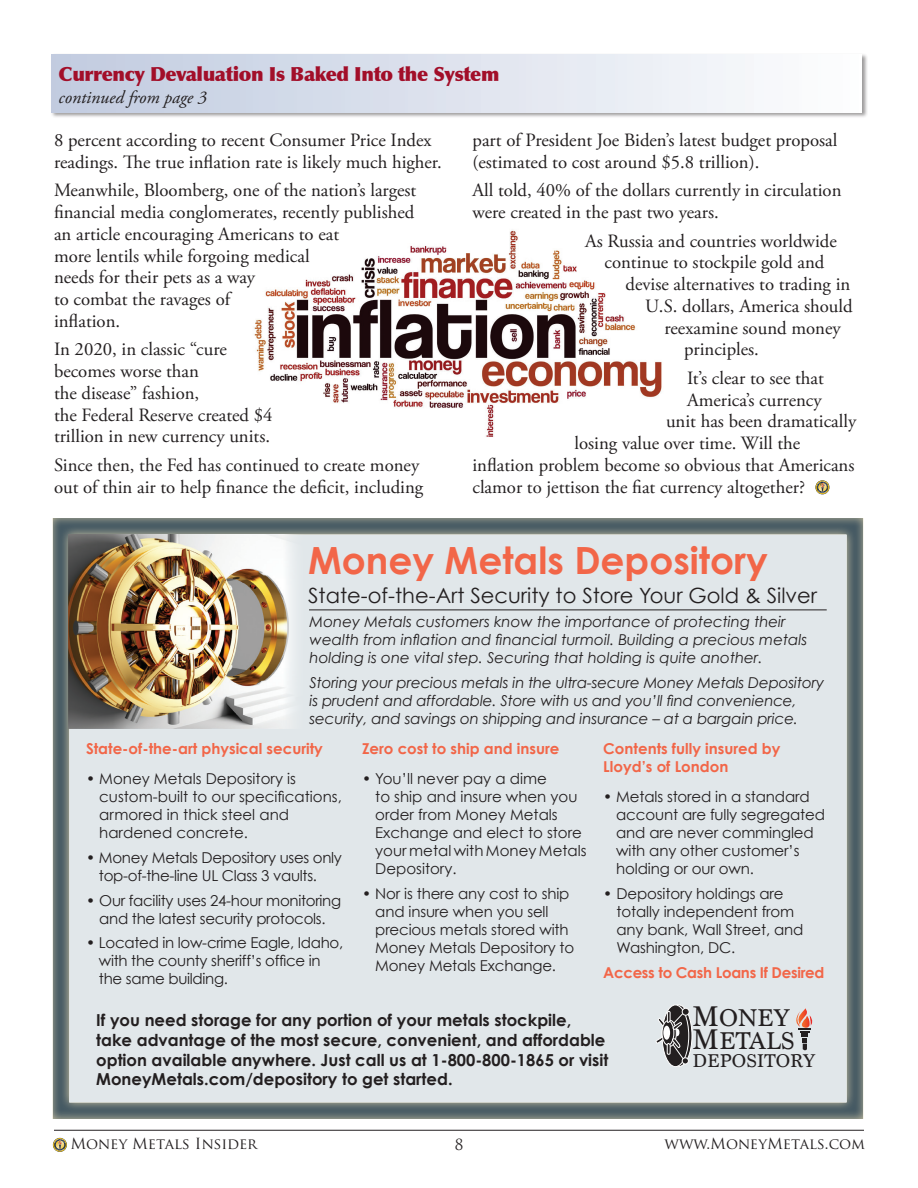
<style>
.page{position:relative;width:918px;height:1188px;background:#fff}
.page>*{position:absolute;margin:0;border:0;box-sizing:border-box;transform-origin:0 0}
.great_questions_body{font:700 37.5px "Century Gothic";color:#f26648}
.t1{font:25.5px/23.7px "Marion";color:#231f20}
.great_questions_body-2{font:21px "Century Gothic";color:#231f20}
.main_headlines{font:900 19.5px "Optima";letter-spacing:-.02em;color:#a20e29}
.t2{font:19.35px "Marion";color:#231f20}
.main_body{font:18.75px/21.8px "Adobe Garamond Pro";color:#231f20}
.main_headlines-2{font:italic 18px "Adobe Garamond Pro";color:#231f20}
.great_questions_body-3{font:700 16.5px/19.8px "Century Gothic";color:#231f20}
.great_questions_body-4{font:15px/18px "Century Gothic";letter-spacing:-.01em;color:#231f20}
.great_questions_body-5{font:italic 15px/18px "Century Gothic";letter-spacing:-.01em;color:#231f20}
.great_questions_body-6{font:700 15px/18px "Century Gothic";color:#f26648}
.t3{font:15px "Trajan Pro";color:#231f20}
.great_questions_body-7{font:700 15px "Century Gothic";letter-spacing:-.02em;color:#f26648}
.s1{font-size:30px}
</style>
<div class="page">
<hr style="left:54px;top:1130px;width:810px;height:1px;background:#231f20">
<img style="left:254px;top:230px;width:408px;height:207px">
<div style="left:51px;top:53px;width:817px;height:65px;background:#231f20;opacity:.45"></div>
<div style="left:52px;top:54px;width:810px;height:58px;background:linear-gradient(to right,#c1cbdf,#fdfdfe)"></div>
<div style="left:50px;top:516px;width:814px;height:603px;background:#ffe192;opacity:.75"></div>
<img style="left:69px;top:534px;width:239px;height:195px">
<hr style="left:309px;top:610px;width:518px;height:1px;background:#231f20">
<svg style="left:792px;top:1008px;width:22px;height:44px"></svg>
<svg style="left:665px;top:1005px;width:27px;height:62px"></svg>
<div style="left:665px;top:1005px;width:27px;height:62px;border:1px solid #fff;border-radius:50%"></div>
<svg style="left:662px;top:1005px;width:27px;height:62px"></svg>
<div style="left:662px;top:1005px;width:27px;height:62px;border:1px solid #fff;border-radius:50%"></div>
<div style="left:670px;top:1028px;width:9px;height:9px;background:#f6f5f5;border-radius:50%"></div>
<div style="left:664px;top:1020px;width:12px;height:26px;border:1px solid #fff;border-radius:50%"></div>
<svg style="left:662px;top:1021px;width:12px;height:24px"></svg>
<div style="left:662px;top:1021px;width:12px;height:24px;border:1px solid #fff;border-radius:50%"></div>
<div style="left:663px;top:1026px;width:7px;height:14px;background:#fff;border-radius:50%"></div>
<svg style="left:658px;top:1010px;width:27px;height:20px"></svg>
<div style="left:682px;top:1008px;width:7px;height:7px;background:#231f20;border-radius:50%"></div>
<div style="left:682px;top:1008px;width:8px;height:8px;border:1px solid #fff;border-radius:50%"></div>
<svg style="left:656px;top:1037px;width:32px;height:27px"></svg>
<div style="left:682px;top:1057px;width:7px;height:8px;border:1px solid #fff;border-radius:50%"></div>
<div style="left:53px;top:1138px;width:13px;height:13px;border:1px solid #162f57;border-radius:50%"></div>
<svg style="left:816px;top:481px;width:13px;height:13px"></svg>
<svg style="left:54px;top:1139px;width:12px;height:12px"></svg>
<p class="main_headlines" style="left:59px;top:62px;width:442px">Currency Devaluation Is Baked Into the System</p>
<p class="main_headlines-2" style="left:59px;top:87px;width:150px">continued from page 3</p>
<p class="main_body" style="left:54px;top:130px;width:389px">8 percent according to recent Consumer Price Index readings. The true inflation rate is likely much higher.</p>
<p class="main_body" style="left:54px;top:180px;width:364px">Meanwhile, Bloomberg, one of the nation’s largest financial media conglomerates, recently published an article encouraging Americans to eat<br>more lentils while forgoing medical<br>needs for their pets as a way<br>to combat the ravages of<br>inflation.</p>
<p class="main_body" style="left:54px;top:339px;width:220px">In 2020, in classic “cure becomes worse than<br>the disease” fashion,<br>the Federal Reserve created $4 trillion in new currency units.</p>
<p class="main_body" style="left:54px;top:455px;width:371px">Since then, the Fed has continued to create money out of thin air to help finance the deficit, including</p>
<p class="main_body" style="left:472px;top:130px;width:366px">part of President Joe Biden’s latest budget proposal (estimated to cost around $5.8 trillion).</p>
<p class="main_body" style="left:472px;top:180px;width:371px">All told, 40% of the dollars currently in circulation were created in the past two years.</p>
<p class="main_body" style="left:585px;top:230px;width:253px">As Russia and countries worldwide</p>
<p class="main_body" style="left:604px;top:252px;width:221px">continue to stockpile gold and</p>
<p class="main_body" style="left:626px;top:274px;width:226px">devise alternatives to trading in</p>
<p class="main_body" style="left:645px;top:296px;width:209px">U.S. dollars, America should</p>
<p class="main_body" style="left:664px;top:317px;width:178px">reexamine sound money</p>
<p class="main_body" style="left:684px;top:339px;width:77px">principles.</p>
<p class="main_body" style="left:687px;top:368px;width:138px">It’s clear to see that</p>
<p class="main_body" style="left:687px;top:389px;width:136px">America’s currency</p>
<p class="main_body" style="left:666px;top:411px;width:192px">unit has been dramatically</p>
<p class="main_body" style="left:574px;top:433px;width:227px">losing value over time. Will the</p>
<p class="main_body" style="left:472px;top:455px;width:384px">inflation problem become so obvious that Americans</p>
<p class="main_body" style="left:472px;top:476px;width:334px">clamor to jettison the fiat currency altogether?</p>
<p class="great_questions_body" style="left:308px;top:537px;width:461px">Money Metals Depository</p>
<p class="great_questions_body-2" style="left:308px;top:583px;width:511px">State-of-the-Art Security to Store Your Gold &amp; Silver</p>
<p class="great_questions_body-5" style="left:310px;top:613px;width:499px">Money Metals customers know the importance of protecting their wealth from inflation and financial turmoil. Building a precious metals holding is one vital step. Securing that holding is quite another.</p>
<p class="great_questions_body-5" style="left:310px;top:673px;width:516px">Storing your precious metals in the ultra-secure Money Metals Depository is prudent and affordable. Store with us and you’ll find convenience, security, and savings on shipping and insurance – at a bargain price.</p>
<p class="great_questions_body-6" style="left:86px;top:739px;width:239px">State-of-the-art physical security</p>
<p class="great_questions_body-4" style="left:99px;top:770px;width:244px;text-indent:-13px">• Money Metals Depository is custom-built to our specifications, armored in thick steel and hardened concrete.</p>
<p class="great_questions_body-4" style="left:99px;top:848px;width:245px;text-indent:-13px">• Money Metals Depository uses only top-of-the-line UL Class 3 vaults.</p>
<p class="great_questions_body-4" style="left:86px;top:891px;width:257px;text-align:center">• Our facility uses 24-hour monitoring and the latest security protocols.</p>
<p class="great_questions_body-4" style="left:99px;top:934px;width:246px;text-indent:-13px">• Located in low-crime Eagle, Idaho, with the county sheriff’s office in the same building.</p>
<p class="great_questions_body-6" style="left:362px;top:739px;width:199px">Zero cost to ship and insure</p>
<p class="great_questions_body-4" style="left:375px;top:770px;width:213px;text-indent:-13px">• You’ll never pay a dime<br>to ship and insure when you order from Money Metals<br>Exchange and elect to store your metal with Money Metals<br>Depository.</p>
<p class="great_questions_body-4" style="left:375px;top:884px;width:201px;text-indent:-13px">• Nor is there any cost to ship and insure when you sell precious metals stored with<br>Money Metals Depository to<br>Money Metals Exchange.</p>
<p class="great_questions_body-3" style="left:96px;top:1010px;width:514px">If you need storage for any portion of your metals stockpile, take advantage of the most secure, convenient, and affordable option available anywhere. Just call us at 1-800-800-1865 or visit MoneyMetals.com/depository to get started.</p>
<p class="great_questions_body-6" style="left:603px;top:739px;width:179px">Contents fully insured by<br>Lloyd’s of London</p>
<p class="great_questions_body-4" style="left:616px;top:788px;width:210px;text-indent:-13px">• Metals stored in a standard account are fully segregated and are never commingled with any other customer’s holding or our own.</p>
<p class="great_questions_body-4" style="left:617px;top:884px;width:188px;text-indent:-13px">• Depository holdings are totally independent from any bank, Wall Street, and<br>Washington, DC.</p>
<p class="great_questions_body-7" style="left:603px;top:963px;width:223px">Access to Cash Loans If Desired</p>
<p class="t1" style="left:693px;top:1006px;width:104px"><span class="s1">M</span>ONEY<br><span class="s1">M</span>ETALS</p>
<p class="t2" style="left:693px;top:1050px;width:124px">DEPOSITORY</p>
<p class="t3" style="left:70px;top:1134px;width:188px">Money Metals Insider</p>
<p class="t3" style="left:455px;top:1135px;width:10px">8</p>
<p class="t3" style="left:664px;top:1134px;width:202px">www.MoneyMetals.com</p>
</div>
